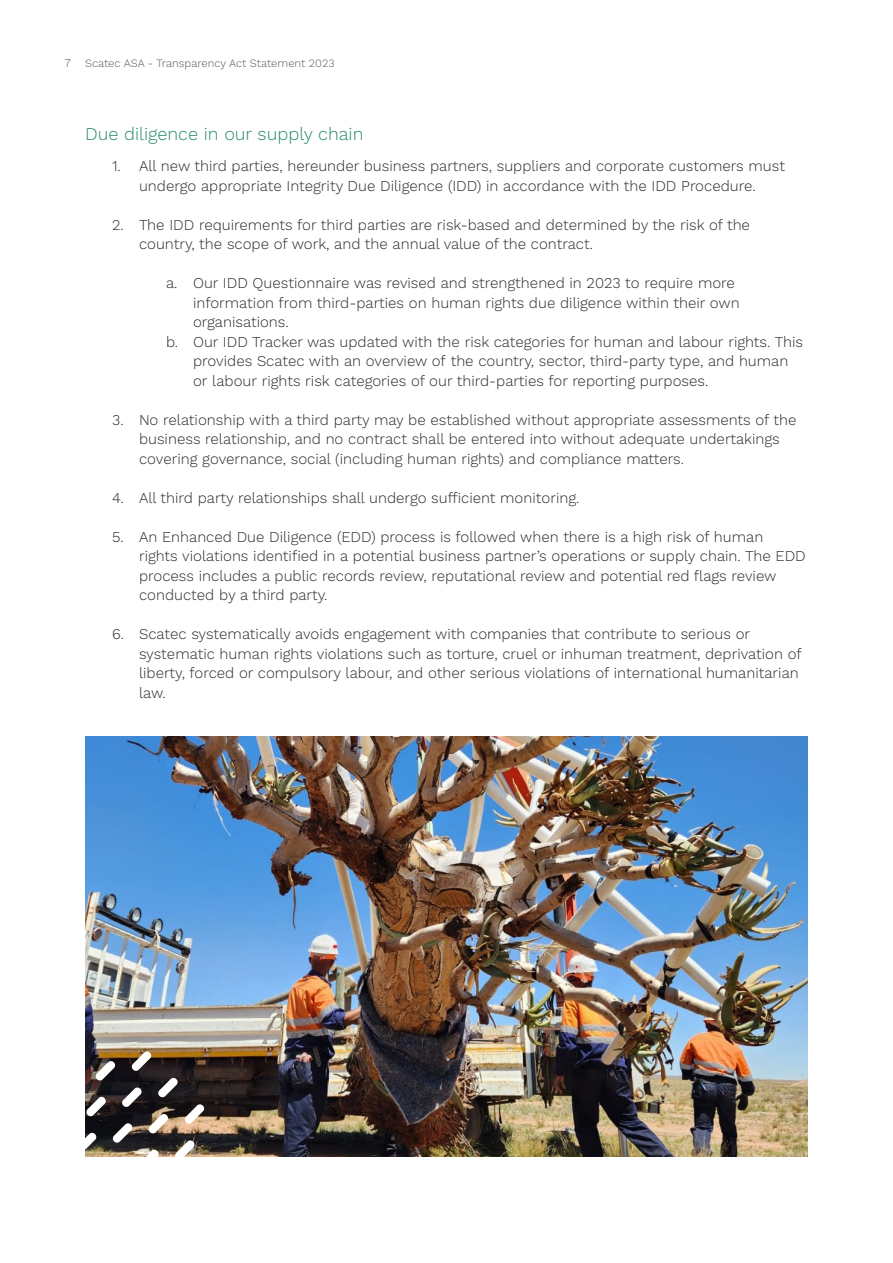
<style>
.page{position:relative;width:893px;height:1263px;background:#fff}
.page>*{position:absolute;margin:0;border:0;box-sizing:border-box;transform-origin:0 0}
.t1{font:300 18px "Work Sans";color:#268d67}
.t2{font:300 15px/19.5px "Work Sans";color:#2c2926}
.t3{font:300 11.25px "Work Sans";color:#575756}
.s1{font-size:12px}
</style>
<div class="page">
<img style="left:85px;top:737px;width:723px;height:420px">
<svg style="left:86px;top:1096px;width:20px;height:20px"></svg>
<svg style="left:85px;top:1132px;width:12px;height:20px"></svg>
<svg style="left:122px;top:1087px;width:20px;height:20px"></svg>
<svg style="left:95px;top:1061px;width:20px;height:20px"></svg>
<svg style="left:112px;top:1123px;width:21px;height:20px"></svg>
<svg style="left:175px;top:1140px;width:20px;height:17px"></svg>
<svg style="left:148px;top:1113px;width:20px;height:21px"></svg>
<svg style="left:139px;top:1149px;width:20px;height:8px"></svg>
<svg style="left:131px;top:1051px;width:21px;height:20px"></svg>
<svg style="left:158px;top:1077px;width:20px;height:21px"></svg>
<svg style="left:184px;top:1104px;width:20px;height:20px"></svg>
<p class="t3" style="left:65px;top:57px;width:272px"><span class="s1">7</span> Scatec ASA - Transparency Act Statement 2023</p>
<p class="t1" style="left:85px;top:123px;width:280px">Due diligence in our supply chain</p>
<p class="t2" style="left:112px;top:157px;width:674px;text-align:center">1. All new third parties, hereunder business partners, suppliers and corporate customers must undergo appropriate Integrity Due Diligence (IDD) in accordance with the IDD Procedure.</p>
<p class="t2" style="left:139px;top:216px;width:612px;text-indent:-27px">2. The IDD requirements for third parties are risk-based and determined by the risk of the country, the scope of work, and the annual value of the contract.</p>
<p class="t2" style="left:166px;top:274px;width:570px">a. Our IDD Questionnaire was revised and strengthened in 2023 to require more</p>
<p class="t2" style="left:193px;top:294px;width:548px">information from third-parties on human rights due diligence within their own</p>
<p class="t2" style="left:193px;top:313px;width:97px">organisations.</p>
<p class="t2" style="left:166px;top:333px;width:638px">b. Our IDD Tracker was updated with the risk categories for human and labour rights. This</p>
<p class="t2" style="left:193px;top:352px;width:597px">provides Scatec with an overview of the country, sector, third-party type, and human</p>
<p class="t2" style="left:193px;top:372px;width:517px">or labour rights risk categories of our third-parties for reporting purposes.</p>
<p class="t2" style="left:139px;top:411px;width:659px;text-indent:-27px">3. No relationship with a third party may be established without appropriate assessments of the business relationship, and no contract shall be entered into without adequate undertakings covering governance, social (including human rights) and compliance matters.</p>
<p class="t2" style="left:112px;top:489px;width:469px">4. All third party relationships shall undergo sufficient monitoring.</p>
<p class="t2" style="left:139px;top:528px;width:668px;text-indent:-27px">5. An Enhanced Due Diligence (EDD) process is followed when there is a high risk of human rights violations identified in a potential business partner’s operations or supply chain. The EDD process includes a public records review, reputational review and potential red flags review conducted by a third party.</p>
<p class="t2" style="left:139px;top:625px;width:664px;text-indent:-27px">6. Scatec systematically avoids engagement with companies that contribute to serious or systematic human rights violations such as torture, cruel or inhuman treatment, deprivation of liberty, forced or compulsory labour, and other serious violations of international humanitarian law.</p>
</div>
